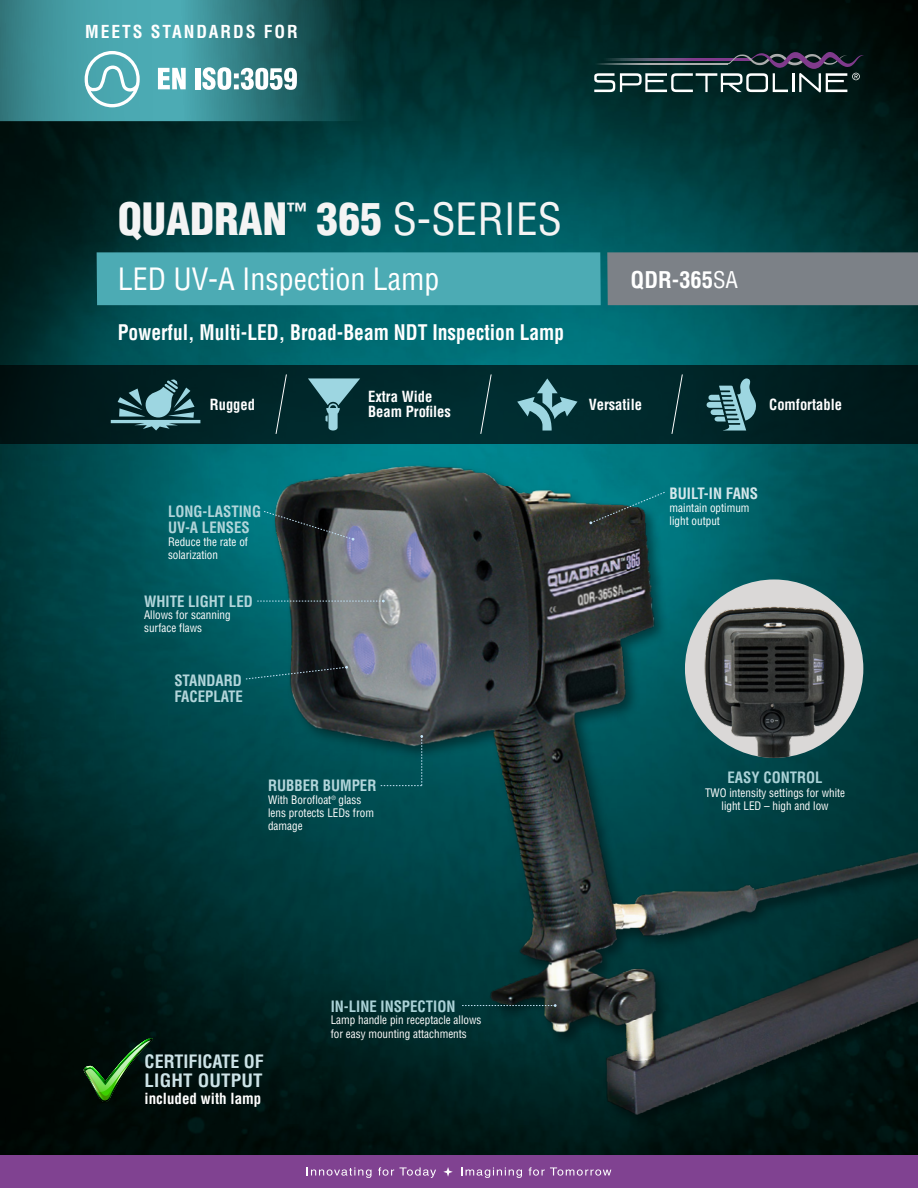
<style>
.page{position:relative;width:918px;height:1188px;background:#fff}
.page>*{position:absolute;margin:0;border:0;box-sizing:border-box;transform-origin:0 0}
.Title_Name{font:900 condensed 43.5px "Helvetica LT Std";color:#f4f4f4}
.t1{font:condensed 30px "Helvetica LT Std";color:#fff}
.Title_Part_Number{font:700 condensed 22.5px "Helvetica LT Std";color:#fff}
.t2{font:700 condensed 21px "Helvetica LT Std";color:#fff;scale:.93 1}
.t3{font:700 condensed 18px/19.5px "Helvetica LT Std";color:#cde3e7}
.t4{font:700 condensed 17.55px "Helvetica LT Std";letter-spacing:.11em;color:#fff}
.t5{font:700 condensed 15.3px/16.5px "Helvetica LT Std";color:#b3d6db}
.t6{font:700 condensed 15.3px "Helvetica LT Std";color:#abd2d7}
.t7{font:700 condensed 15.3px/16.5px "Helvetica LT Std";color:#b1d5da}
.t8{font:700 condensed 15.3px "Helvetica LT Std";color:#d5e7eb}
.t9{font:700 condensed 15px/15px "Helvetica LT Std";color:#fff}
.t10{font:condensed 11.4px/12.8px "Helvetica LT Std";color:#fff}
.s1{font-weight:400}
</style>
<div class="page">
<img style="left:0;top:0;width:918px;height:1155px">
<div style="left:607px;top:252px;width:311px;height:53px;background:#7c8187"></div>
<hr style="left:591px;top:63px;width:136px;height:1px;background:#002c2a">
<hr style="left:583px;top:59px;width:168px;height:1px;background:#002926">
<svg style="left:594px;top:52px;width:270px;height:40px;background:#35484c"></svg>
<div style="left:97px;top:252px;width:504px;height:53px;background:#4cabb4"></div>
<img style="left:265px;top:461px;width:653px;height:666px">
<svg style="left:0;top:365px;width:918px;height:79px;background:#002224"></svg>
<svg style="left:517px;top:378px;width:60px;height:53px;background:#326267"></svg>
<svg style="left:308px;top:378px;width:52px;height:53px;background:#3c6b71"></svg>
<svg style="left:111px;top:379px;width:89px;height:52px;background:#355d62"></svg>
<svg style="left:589px;top:491px;width:77px;height:33px;background:#155d60"></svg>
<img style="left:685px;top:589px;width:178px;height:169px">
<svg style="left:82px;top:1038px;width:72px;height:68px;background:#143116"></svg>
<svg style="left:706px;top:378px;width:51px;height:53px;background:#48767c"></svg>
<svg style="left:0;top:0;width:415px;height:121px;background:#2c7479"></svg>
<svg style="left:85px;top:51px;width:55px;height:56px"></svg>
<svg style="left:158px;top:68px;width:28px;height:21px"></svg>
<div style="left:196px;top:68px;width:5px;height:21px;background:#fff"></div>
<svg style="left:203px;top:67px;width:94px;height:23px"></svg>
<svg style="left:381px;top:735px;width:42px;height:51px;background:#105155"></svg>
<svg style="left:245px;top:666px;width:103px;height:14px"></svg>
<svg style="left:257px;top:600px;width:128px;height:2px"></svg>
<svg style="left:263px;top:511px;width:91px;height:30px;background:#2f4348"></svg>
<svg style="left:275px;top:374px;width:12px;height:60px"></svg>
<svg style="left:480px;top:374px;width:12px;height:60px"></svg>
<svg style="left:671px;top:374px;width:12px;height:60px"></svg>
<svg style="left:462px;top:1004px;width:95px;height:3px"></svg>
<div style="left:0;top:1155px;width:918px;height:33px;background:#804291"></div>
<svg style="left:307px;top:1167px;width:65px;height:11px"></svg>
<svg style="left:378px;top:1167px;width:58px;height:11px"></svg>
<svg style="left:461px;top:1167px;width:61px;height:11px"></svg>
<svg style="left:529px;top:1167px;width:82px;height:9px"></svg>
<svg style="left:443px;top:1167px;width:10px;height:10px"></svg>
<p class="t4" style="left:85px;top:21px;width:214px">MEETS STANDARDS FOR</p>
<p class="Title_Name" style="left:118px;top:191px;width:446px">QUADRAN<sup>™</sup> 365 <span class="s1">S-SERIES</span></p>
<p class="t1" style="left:118px;top:260px;width:323px">LED UV-A Inspection Lamp</p>
<p class="t2" style="left:118px;top:320px;width:482px">Powerful, Multi-LED, Broad-Beam NDT Inspection Lamp</p>
<p class="t9" style="left:210px;top:397px;width:47px">Rugged</p>
<p class="t9" style="left:368px;top:389px;width:84px">Extra Wide<br>Beam Profiles</p>
<p class="Title_Part_Number" style="left:631px;top:265px;width:109px">QDR-365<span class="s1">SA</span></p>
<p class="t9" style="left:589px;top:397px;width:55px">Versatile</p>
<p class="t9" style="left:769px;top:397px;width:74px">Comfortable</p>
<p class="t7" style="left:168px;top:503px;width:95px">LONG-LASTING<br>UV-A LENSES</p>
<p class="t10" style="left:168px;top:535px;width:81px">Reduce the rate of solarization</p>
<p class="t5" style="left:144px;top:593px;width:110px">WHITE LIGHT LED</p>
<p class="t10" style="left:144px;top:609px;width:88px">Allows for scanning surface flaws</p>
<p class="t5" style="left:174px;top:672px;width:70px">STANDARD<br>FACEPLATE</p>
<p class="t5" style="left:268px;top:777px;width:110px">RUBBER BUMPER</p>
<p class="t10" style="left:268px;top:794px;width:107px">With Borofloat<sup>®</sup> glass lens protects LEDs from damage</p>
<p class="t8" style="left:670px;top:484px;width:90px">BUILT-IN FANS</p>
<p class="t10" style="left:670px;top:501px;width:82px">maintain optimum light output</p>
<p class="t6" style="left:728px;top:768px;width:97px">EASY CONTROL</p>
<p class="t10" style="left:705px;top:785px;width:142px;line-height:14px;text-align:center">TWO intensity settings for white light LED – high and low</p>
<p class="t3" style="left:145px;top:1051px;width:121px">CERTIFICATE OF<br>LIGHT OUTPUT</p>
<p class="t9" style="left:145px;top:1091px;width:118px">included with lamp</p>
<p class="t6" style="left:331px;top:996px;width:126px">IN-LINE INSPECTION</p>
<p class="t10" style="left:331px;top:1013px;width:152px;line-height:13.8px">Lamp handle pin receptacle allows for easy mounting attachments</p>
</div>
